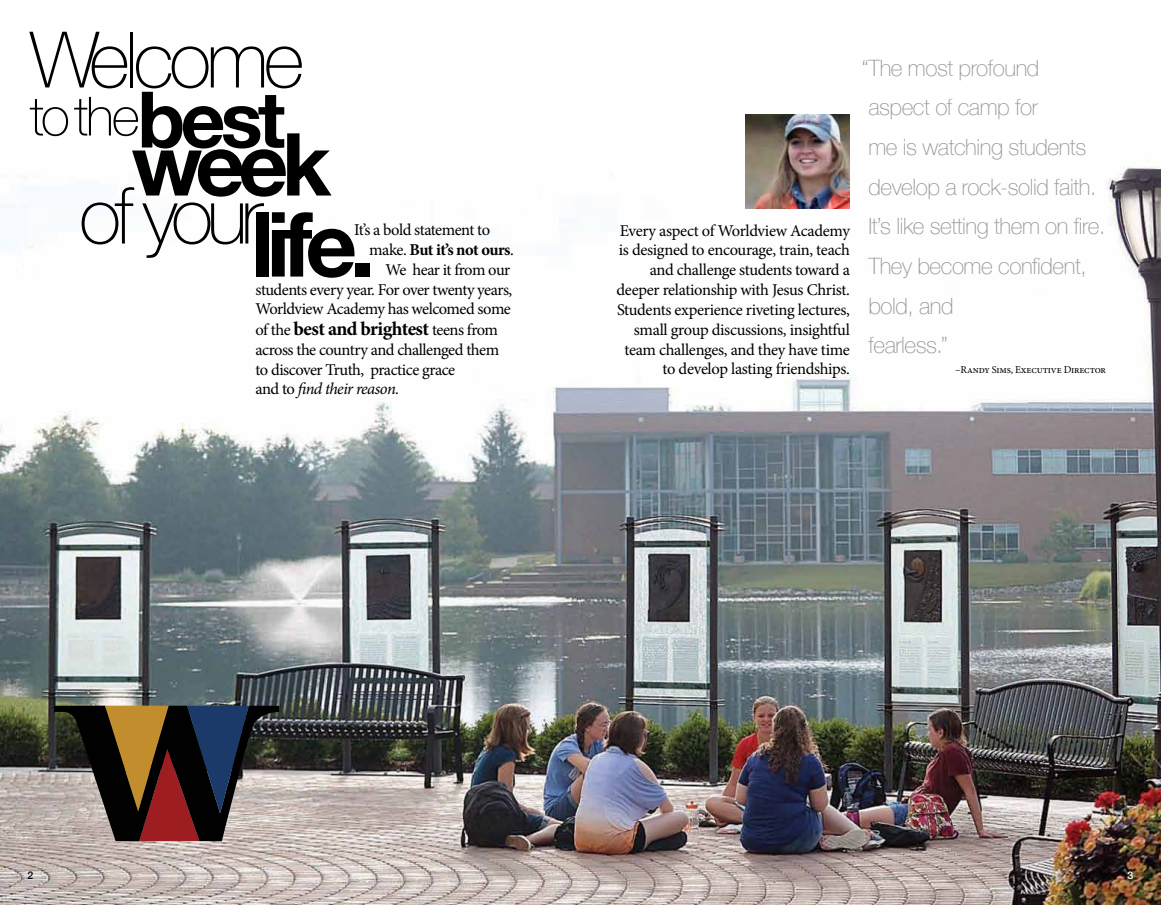
<style>
.page{position:relative;width:1161px;height:905px;background:#fff}
.page>*{position:absolute;margin:0;border:0;box-sizing:border-box;transform-origin:0 0}
.t1{font:700 90px "Helvetica Neue";color:#000}
.t2{font:700 87px "Helvetica Neue";color:#000}
.t3{font:100 78px "Helvetica Neue";letter-spacing:-.07em;color:#000}
.t4{font:100 54px "Helvetica Neue";color:#000}
.t5{font:100 22.5px/39.6px "Helvetica Neue";letter-spacing:-.02em;color:#939598}
.t6{font:700 19.5px "Minion Pro";letter-spacing:-.03em;color:#000}
.t7{font:16.5px/19.8px "Minion Pro";letter-spacing:-.03em;color:#000;text-align:right}
.t8{font:700 16.5px "Minion Pro";letter-spacing:-.035em;color:#000}
.t9{font:10.5px "Minion Pro";letter-spacing:-.02em;color:#000}
.t10{font:500 10.5px "Helvetica Neue";color:#000}
.t11{font:500 10.5px "Helvetica Neue";color:#fff}
.s1{font-weight:700;font-size:78px}
.s2{font-weight:400}
.s3{font-weight:400;font-size:16.5px}
.s4{font-style:italic}
</style>
<div class="page">
<img style="left:0;top:166px;width:1161px;height:738px">
<svg style="left:54px;top:705px;width:225px;height:136px;background:#594942"></svg>
<img style="left:745px;top:114px;width:105px;height:94px">
<h3 class="t3" style="left:30px;top:1px;width:276px">Welcome</h3>
<h3 class="t4" style="left:30px;top:75px;width:257px">to the<span class="s1">best</span></h3>
<h2 class="t2" style="left:132px;top:96px;width:201px">week</h2>
<h3 class="t3" style="left:79px;top:157px;width:185px">of your</h3>
<h1 class="t1" style="left:251px;top:174px;width:126px">life.</h1>
<p class="t7" style="left:617px;top:220px;width:235px">Every aspect of Worldview Academy is designed to encourage, train, teach and challenge students toward a deeper relationship with Jesus Christ.<br>Students experience riveting lectures, small group discussions, insightful team challenges, and they have time to develop lasting friendships.</p>
<p class="t7" style="left:354px;top:220px;width:137px">It’s a bold statement to</p>
<p class="t8" style="left:369px;top:238px;width:146px"><span class="s2">make.</span> But it’s not ours<span class="s2">.</span></p>
<p class="t7" style="left:386px;top:260px;width:126px">We hear it from our</p>
<p class="t7" style="left:256px;top:279px;width:258px">students every year. For over twenty years,</p>
<p class="t7" style="left:256px;top:299px;width:257px">Worldview Academy has welcomed some</p>
<p class="t6" style="left:256px;top:315px;width:244px"><span class="s3">of the</span> best and brightest <span class="s3">teens from</span></p>
<p class="t7" style="left:256px;top:339px;width:245px;text-align:left">across the country and challenged them to discover Truth, practice grace<br>and to <span class="s4">find their reason.</span></p>
<h3 class="t5" style="left:862px;top:47px;width:245px">“The most profound aspect of camp for<br>me is watching students develop a rock-solid faith.<br>It’s like setting them on fire.<br>They become confident, bold, and<br>fearless.”</h3>
<p class="t9" style="left:955px;top:362px;width:152px">–Randy Sims, Executive Director</p>
<p class="t10" style="left:28px;top:866px;width:7px">2</p>
<p class="t11" style="left:1128px;top:866px;width:7px">3</p>
</div>
